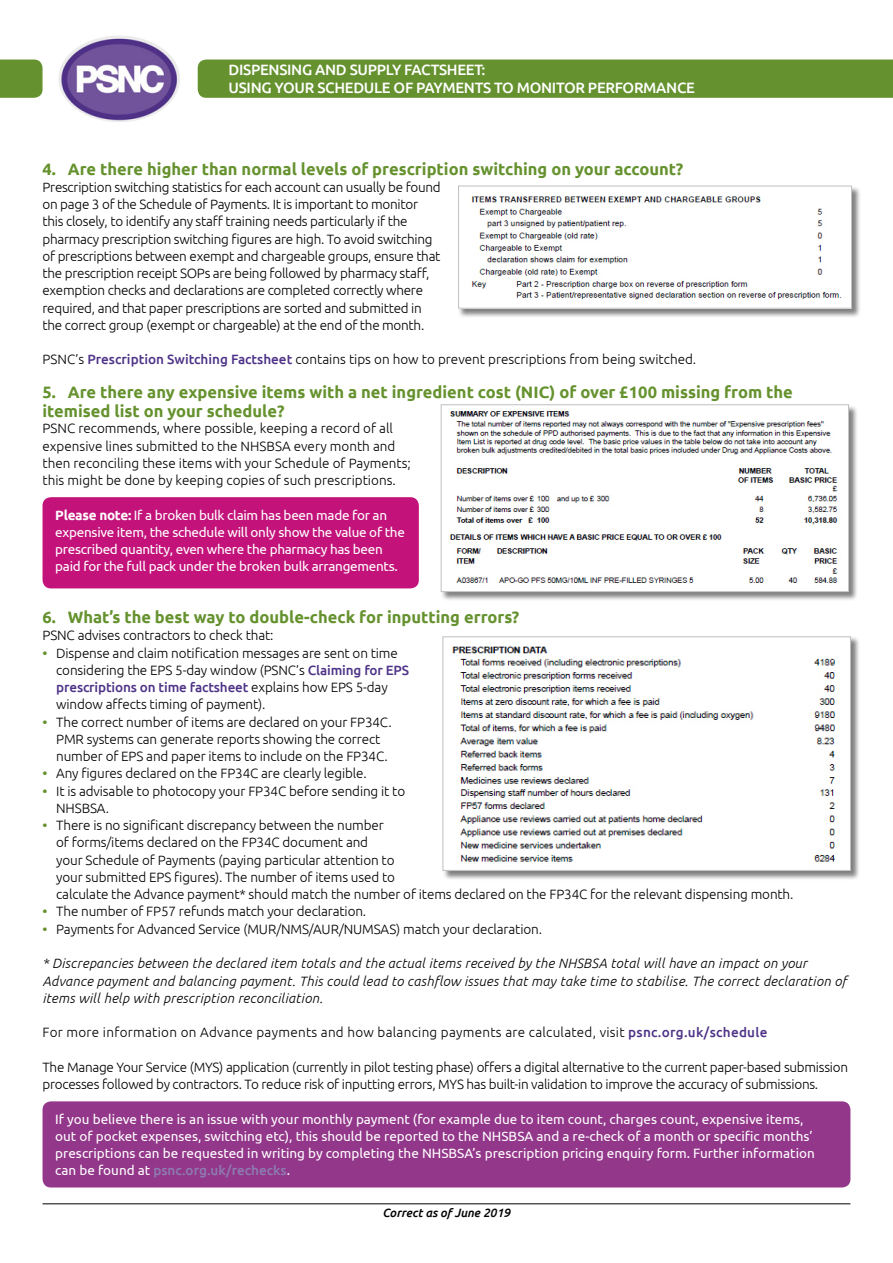
<style>
.page{position:relative;width:893px;height:1263px;background:#fff}
.page>*{position:absolute;margin:0;border:0;box-sizing:border-box;transform-origin:0 0}
.t1{font:700 16.5px/19.8px "Ubuntu";color:#65922e}
.t2{font:500 15px/18px "Ubuntu";letter-spacing:-.02em;color:#fff}
.t3{font:300 13.5px/17.2px "Ubuntu";letter-spacing:-.01em;color:#000}
.t4{font:13.5px/17.2px "Ubuntu";color:#fff}
.t5{font:italic 300 13.5px/17.2px "Ubuntu";letter-spacing:.02em;color:#000}
.t6{font:13.5px/17.2px "Ubuntu";letter-spacing:-.02em;color:#fff}
.t7{font:300 13.5px "Ubuntu";letter-spacing:.02em;color:#000}
.t8{font:italic 500 12px "Ubuntu";color:#000}
.s1{font-weight:500;color:#4f3488}
.s2{font-weight:700}
.s3{font-weight:500;color:#65922e}
.s4{font-weight:500;color:#8d7bb2}
</style>
<div class="page">
<div style="left:0;top:60px;width:43px;height:38px;background:#65922e"></div>
<img style="left:79px;top:36px;width:39px;height:11px">
<hr style="left:43px;top:1203px;width:807px;height:1px;background:#000">
<div style="left:198px;top:60px;width:695px;height:38px;background:#65922e"></div>
<div style="left:43px;top:1101px;width:807px;height:86px;background:#93378a;border-radius:9px"></div>
<div style="left:442px;top:636px;width:418px;height:244px;background:#000;opacity:.5"></div>
<div style="left:443px;top:637px;width:407px;height:233px;background:#fff"></div>
<img style="left:452px;top:646px;width:384px;height:216px">
<div style="left:442px;top:636px;width:409px;height:235px;border:1px solid #bfbfbf"></div>
<div style="left:43px;top:497px;width:376px;height:91px;background:#c3137b;border-radius:9px"></div>
<div style="left:441px;top:404px;width:417px;height:197px;background:#000;opacity:.5"></div>
<div style="left:441px;top:405px;width:407px;height:187px;background:#fff"></div>
<img style="left:449px;top:411px;width:389px;height:172px">
<div style="left:441px;top:404px;width:408px;height:188px;border:1px solid #bfbfbf"></div>
<div style="left:458px;top:185px;width:403px;height:133px;background:#000;opacity:.5"></div>
<div style="left:459px;top:186px;width:392px;height:122px;background:#fff"></div>
<img style="left:471px;top:196px;width:371px;height:104px">
<div style="left:458px;top:186px;width:394px;height:123px;border:1px solid #bfbfbf"></div>
<p class="t2" style="left:229px;top:61px;width:468px">DISPENSING AND SUPPLY FACTSHEET:<br>USING YOUR SCHEDULE OF PAYMENTS TO MONITOR PERFORMANCE</p>
<p class="t1" style="left:43px;top:159px;width:642px">4. Are there higher than normal levels of prescription switching on your account?</p>
<p class="t3" style="left:43px;top:178px;width:400px">Prescription switching statistics for each account can usually be found on page 3 of the Schedule of Payments. It is important to monitor this closely, to identify any staff training needs particularly if the pharmacy prescription switching figures are high. To avoid switching of prescriptions between exempt and chargeable groups, ensure that the prescription receipt SOPs are being followed by pharmacy staff, exemption checks and declarations are completed correctly where required, and that paper prescriptions are sorted and submitted in the correct group (exempt or chargeable) at the end of the month.</p>
<p class="t3" style="left:43px;top:351px;width:655px">PSNC’s <span class="s1">Prescription Switching Factsheet</span> contains tips on how to prevent prescriptions from being switched.</p>
<p class="t1" style="left:43px;top:382px;width:752px">5. Are there any expensive items with a net ingredient cost (NIC) of over £100 missing from the itemised list on your schedule?</p>
<p class="t3" style="left:43px;top:420px;width:370px">PSNC recommends, where possible, keeping a record of all expensive lines submitted to the NHSBSA every month and then reconciling these items with your Schedule of Payments; this might be done by keeping copies of such prescriptions.</p>
<p class="t6" style="left:55px;top:506px;width:351px"><span class="s2">Please note:</span> If a broken bulk claim has been made for an expensive item, the schedule will only show the value of the prescribed quantity, even where the pharmacy has been paid for the full pack under the broken bulk arrangements.</p>
<p class="t1" style="left:43px;top:607px;width:478px">6. What’s the best way to double-check for inputting errors?</p>
<p class="t3" style="left:43px;top:627px;width:232px">PSNC advises contractors to check that:</p>
<p class="t3" style="left:56px;top:644px;width:354px;text-indent:-14px"><span class="s3">•</span> Dispense and claim notification messages are sent on time considering the EPS 5-day window (PSNC’s <span class="s1">Claiming for EPS prescriptions on time factsheet</span> explains how EPS 5-day window affects timing of payment).</p>
<p class="t3" style="left:56px;top:713px;width:337px;text-indent:-14px"><span class="s3">•</span> The correct number of items are declared on your FP34C.<br>PMR systems can generate reports showing the correct number of EPS and paper items to include on the FP34C.</p>
<p class="t3" style="left:43px;top:765px;width:326px"><span class="s3">•</span> Any figures declared on the FP34C are clearly legible.</p>
<p class="t3" style="left:56px;top:782px;width:351px;text-indent:-14px"><span class="s3">•</span> It is advisable to photocopy your FP34C before sending it to<br>NHSBSA.</p>
<p class="t3" style="left:56px;top:816px;width:739px;text-indent:-14px"><span class="s3">•</span> There is no significant discrepancy between the number<br>of forms/items declared on the FP34C document and<br>your Schedule of Payments (paying particular attention to<br>your submitted EPS figures). The number of items used to<br>calculate the Advance payment* should match the number of items declared on the FP34C for the relevant dispensing month.</p>
<p class="t3" style="left:43px;top:903px;width:325px"><span class="s3">•</span> The number of FP57 refunds match your declaration.</p>
<p class="t3" style="left:43px;top:920px;width:501px"><span class="s3">•</span> Payments for Advanced Service (MUR/NMS/AUR/NUMSAS) match your declaration.</p>
<p class="t5" style="left:43px;top:954px;width:806px">* Discrepancies between the declared item totals and the actual items received by the NHSBSA total will have an impact on your<br>Advance payment and balancing payment. This could lead to cashflow issues that may take time to stabilise. The correct declaration of items will help with prescription reconciliation.</p>
<p class="t7" style="left:43px;top:1024px;width:726px">For more information on Advance payments and how balancing payments are calculated, visit <span class="s1">psnc.org.uk/schedule</span></p>
<p class="t3" style="left:43px;top:1058px;width:807px">The Manage Your Service (MYS) application (currently in pilot testing phase) offers a digital alternative to the current paper-based submission processes followed by contractors. To reduce risk of inputting errors, MYS has built-in validation to improve the accuracy of submissions.</p>
<p class="t4" style="left:55px;top:1110px;width:761px">If you believe there is an issue with your monthly payment (for example due to item count, charges count, expensive items, out of pocket expenses, switching etc), this should be reported to the NHSBSA and a re-check of a month or specific months’ prescriptions can be requested in writing by completing the NHSBSA’s prescription pricing enquiry form. Further information can be found at <span class="s4">psnc.org.uk/rechecks</span>.</p>
<p class="t8" style="left:383px;top:1206px;width:129px">Correct as of June 2019</p>
</div>
